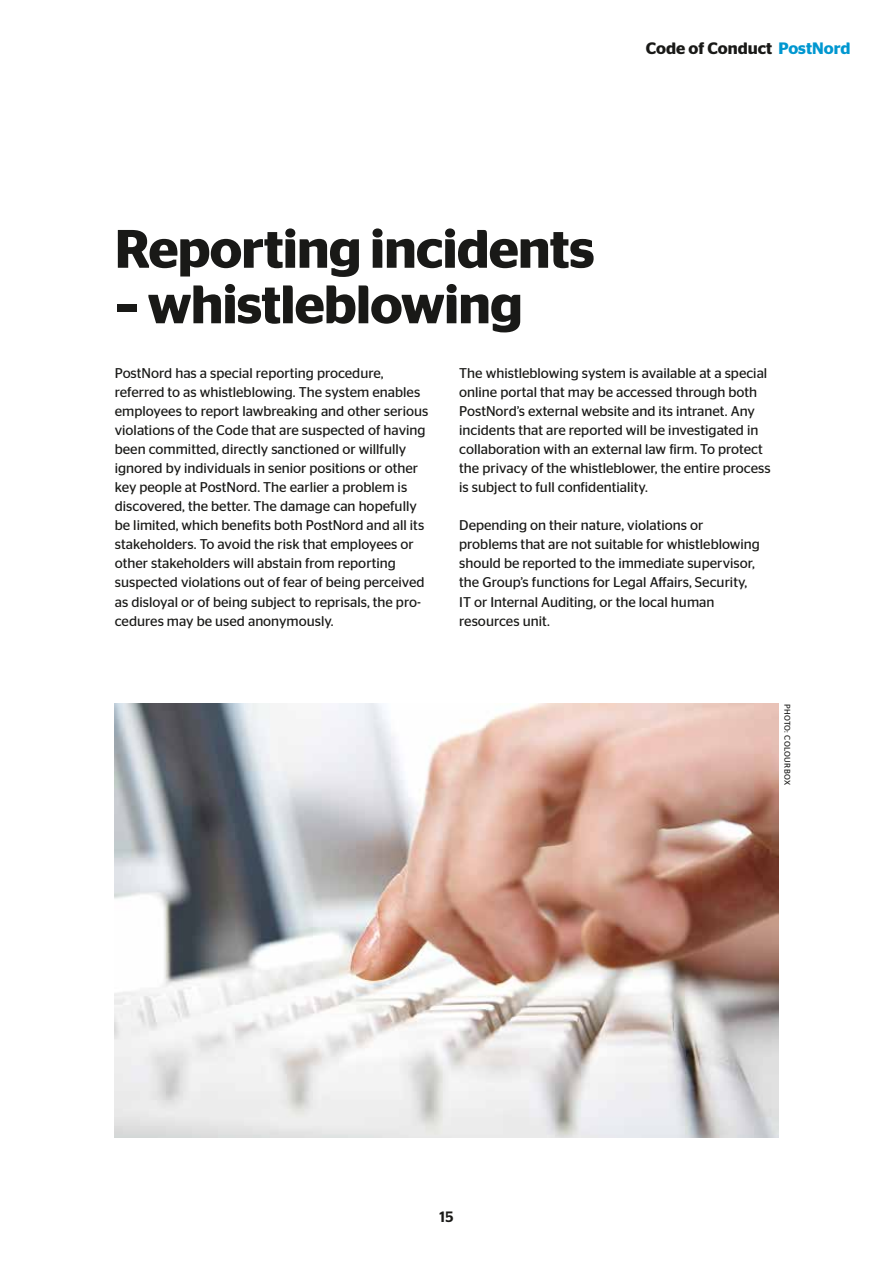
<style>
.page{position:relative;width:893px;height:1263px;background:#fff}
.page>*{position:absolute;margin:0;border:0;box-sizing:border-box;transform-origin:0 0}
.t1{font:600 54px "Stag Sans";letter-spacing:-.015em;color:#191917}
.t2{font:600 16.5px "Stag Sans";color:#191917}
.t3{font:500 15px "Stag Sans";color:#191917}
.t4{font:14.1px/19px "Stag Sans";color:#191917}
.t5{font:8.25px "Stag Sans";letter-spacing:.04em;color:#191917}
.s1{color:#0097d0}
</style>
<div class="page">
<img style="left:115px;top:704px;width:663px;height:433px">
<p class="t2" style="left:646px;top:39px;width:206px">Code of Conduct <span class="s1">PostNord</span></p>
<h1 class="t1" style="left:115px;top:218px;width:481px">Reporting incidents</h1>
<h1 class="t1" style="left:115px;top:273px;width:409px">– whistleblowing</h1>
<p class="t4" style="left:115px;top:363px;width:315px">PostNord has a special reporting procedure, referred to as whistleblowing. The system enables employees to report lawbreaking and other serious violations of the Code that are suspected of having been committed, directly sanctioned or willfully ignored by individuals in senior positions or other key people at PostNord. The earlier a problem is discovered, the better. The damage can hopefully be limited, which benefits both PostNord and all its stakeholders. To avoid the risk that employees or other stakeholders will abstain from reporting suspected violations out of fear of being perceived as disloyal or of being subject to reprisals, the pro&shy;cedures may be used anonymously.</p>
<p class="t4" style="left:459px;top:363px;width:313px">The whistleblowing system is available at a special online portal that may be accessed through both PostNord’s external website and its intranet. Any incidents that are reported will be investigated in collaboration with an external law firm. To protect the privacy of the whistleblower, the entire process is subject to full confidentiality.</p>
<p class="t4" style="left:459px;top:516px;width:302px">Depending on their nature, violations or problems that are not suitable for whistleblowing should be reported to the immediate supervisor, the Group’s functions for Legal Affairs, Security, IT or Internal Auditing, or the local human resources unit.</p>
<p class="t5" style="left:792px;top:704px;width:82px;rotate:90deg">PHOTO: COLOURBOX</p>
<p class="t3" style="left:440px;top:1208px;width:15px">15</p>
</div>
